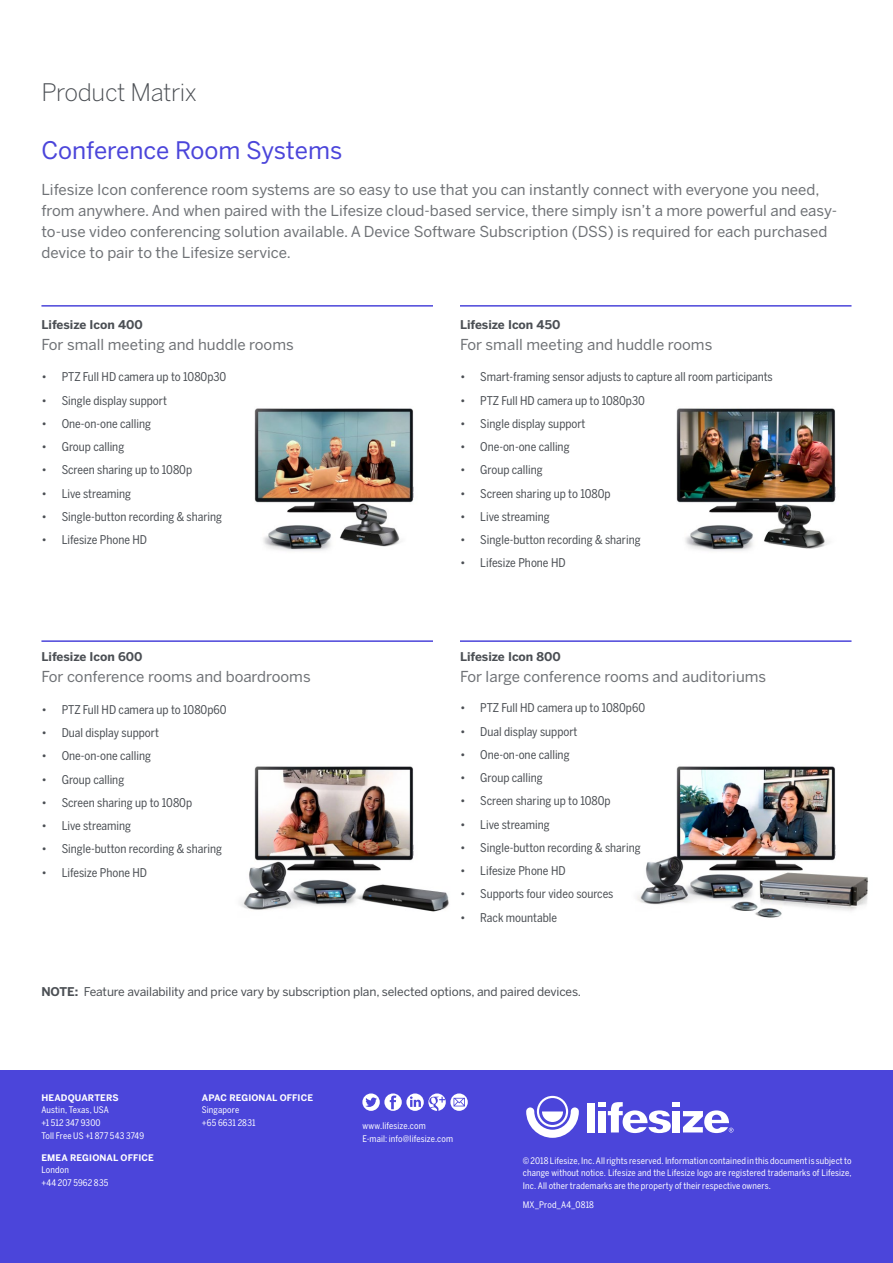
<style>
.page{position:relative;width:893px;height:1263px;background:#fff}
.page>*{position:absolute;margin:0;border:0;box-sizing:border-box;transform-origin:0 0}
.t1{font:24px "Benton Sans";letter-spacing:-.005em;color:#4b45da}
.t2{font:300 24px "Benton Sans";letter-spacing:-.015em;color:#4b4f54}
.t3{font:15px/21px "Benton Sans";color:#6f7276}
.t4{font:12px "Benton Sans Cond";color:#4b4f54}
.t5{font:12px "Benton Sans";letter-spacing:-.01em;color:#4b4f54}
.t6{font:700 12px "Benton Sans";color:#4b4f54}
.t7{font:9px/12.8px "Benton Sans Cond";letter-spacing:.015em;color:#fff}
.t8{font:700 9px "Benton Sans";letter-spacing:.01em;color:#fff}
.s1{font-weight:700}
</style>
<div class="page">
<div style="left:0;top:1071px;width:893px;height:192px;background:#4b45da"></div>
<svg style="left:362px;top:1093px;width:106px;height:18px"></svg>
<svg style="left:526px;top:1096px;width:53px;height:42px"></svg>
<div style="left:588px;top:1103px;width:7px;height:29px;background:#fff"></div>
<svg style="left:599px;top:1102px;width:134px;height:31px"></svg>
<img style="left:676px;top:408px;width:160px;height:143px">
<img style="left:254px;top:408px;width:160px;height:143px">
<img style="left:637px;top:766px;width:232px;height:152px">
<img style="left:240px;top:766px;width:209px;height:146px">
<hr style="left:460px;top:305px;width:391px;height:2px;background:#4b45da">
<hr style="left:41px;top:305px;width:392px;height:2px;background:#4b45da">
<hr style="left:460px;top:640px;width:391px;height:2px;background:#4b45da">
<hr style="left:41px;top:640px;width:392px;height:2px;background:#4b45da">
<h1 class="t2" style="left:41px;top:78px;width:157px">Product Matrix</h1>
<h1 class="t1" style="left:41px;top:136px;width:302px">Conference Room Systems</h1>
<p class="t3" style="left:41px;top:178px;width:797px">Lifesize Icon conference room systems are so easy to use that you can instantly connect with everyone you need, from anywhere. And when paired with the Lifesize cloud-based service, there simply isn’t a more powerful and easy&shy;to-use video conferencing solution available. A Device Software Subscription (DSS) is required for each purchased device to pair to the Lifesize service.</p>
<p class="t6" style="left:41px;top:317px;width:103px">Lifesize Icon 400</p>
<p class="t3" style="left:41px;top:334px;width:254px">For small meeting and huddle rooms</p>
<p class="t4" style="left:41px;top:370px;width:186px">• PTZ Full HD camera up to 1080p30</p>
<p class="t4" style="left:41px;top:393px;width:127px">• Single display support</p>
<p class="t4" style="left:41px;top:417px;width:111px">• One-on-one calling</p>
<p class="t4" style="left:41px;top:440px;width:84px">• Group calling</p>
<p class="t4" style="left:41px;top:463px;width:152px">• Screen sharing up to 1080p</p>
<p class="t4" style="left:41px;top:486px;width:91px">• Live streaming</p>
<p class="t4" style="left:41px;top:510px;width:182px">• Single-button recording &amp; sharing</p>
<p class="t4" style="left:41px;top:533px;width:107px">• Lifesize Phone HD</p>
<p class="t6" style="left:41px;top:650px;width:103px">Lifesize Icon 600</p>
<p class="t3" style="left:41px;top:666px;width:271px">For conference rooms and boardrooms</p>
<p class="t4" style="left:41px;top:703px;width:187px">• PTZ Full HD camera up to 1080p60</p>
<p class="t4" style="left:41px;top:726px;width:119px">• Dual display support</p>
<p class="t4" style="left:41px;top:749px;width:111px">• One-on-one calling</p>
<p class="t4" style="left:41px;top:772px;width:84px">• Group calling</p>
<p class="t4" style="left:41px;top:796px;width:152px">• Screen sharing up to 1080p</p>
<p class="t4" style="left:41px;top:819px;width:91px">• Live streaming</p>
<p class="t4" style="left:41px;top:842px;width:182px">• Single-button recording &amp; sharing</p>
<p class="t4" style="left:41px;top:865px;width:107px">• Lifesize Phone HD</p>
<p class="t6" style="left:460px;top:317px;width:102px">Lifesize Icon 450</p>
<p class="t3" style="left:460px;top:334px;width:254px">For small meeting and huddle rooms</p>
<p class="t4" style="left:460px;top:370px;width:314px">• Smart-framing sensor adjusts to capture all room participants</p>
<p class="t4" style="left:460px;top:393px;width:186px">• PTZ Full HD camera up to 1080p30</p>
<p class="t4" style="left:460px;top:417px;width:127px">• Single display support</p>
<p class="t4" style="left:460px;top:440px;width:111px">• One-on-one calling</p>
<p class="t4" style="left:460px;top:463px;width:84px">• Group calling</p>
<p class="t4" style="left:460px;top:486px;width:152px">• Screen sharing up to 1080p</p>
<p class="t4" style="left:460px;top:510px;width:91px">• Live streaming</p>
<p class="t4" style="left:460px;top:533px;width:182px">• Single-button recording &amp; sharing</p>
<p class="t4" style="left:460px;top:556px;width:107px">• Lifesize Phone HD</p>
<p class="t6" style="left:460px;top:650px;width:102px">Lifesize Icon 800</p>
<p class="t3" style="left:460px;top:666px;width:308px">For large conference rooms and auditoriums</p>
<p class="t4" style="left:460px;top:701px;width:187px">• PTZ Full HD camera up to 1080p60</p>
<p class="t4" style="left:460px;top:724px;width:119px">• Dual display support</p>
<p class="t4" style="left:460px;top:748px;width:111px">• One-on-one calling</p>
<p class="t4" style="left:460px;top:771px;width:84px">• Group calling</p>
<p class="t4" style="left:460px;top:794px;width:152px">• Screen sharing up to 1080p</p>
<p class="t4" style="left:460px;top:817px;width:91px">• Live streaming</p>
<p class="t4" style="left:460px;top:841px;width:182px">• Single-button recording &amp; sharing</p>
<p class="t4" style="left:460px;top:864px;width:107px">• Lifesize Phone HD</p>
<p class="t4" style="left:460px;top:887px;width:155px">• Supports four video sources</p>
<p class="t4" style="left:460px;top:910px;width:99px">• Rack mountable</p>
<p class="t5" style="left:41px;top:984px;width:541px"><span class="s1">NOTE:</span> Feature availability and price vary by subscription plan, selected options, and paired devices.</p>
<p class="t8" style="left:41px;top:1092px;width:79px">HEADQUARTERS</p>
<p class="t7" style="left:41px;top:1103px;width:104px">Austin, Texas, USA<br>+1 512 347 9300<br>Toll Free US +1 877 543 3749</p>
<p class="t8" style="left:41px;top:1152px;width:114px">EMEA REGIONAL OFFICE</p>
<p class="t7" style="left:41px;top:1163px;width:68px">London<br>+44 207 5962 835</p>
<p class="t8" style="left:202px;top:1092px;width:113px">APAC REGIONAL OFFICE</p>
<p class="t7" style="left:202px;top:1103px;width:55px">Singapore +65 6631 2831</p>
<p class="t7" style="left:362px;top:1119px;width:92px">www.lifesize.com<br>E-mail: info@lifesize.com</p>
<p class="t7" style="left:523px;top:1154px;width:330px;text-align:justify">© 2018 Lifesize, Inc. All rights reserved. Information contained in this document is subject to change without notice. Lifesize and the Lifesize logo are registered trademarks of Lifesize, Inc. All other trademarks are the property of their respective owners.</p>
<p class="t7" style="left:523px;top:1198px;width:73px">MX_Prod_A4_0818</p>
</div>
